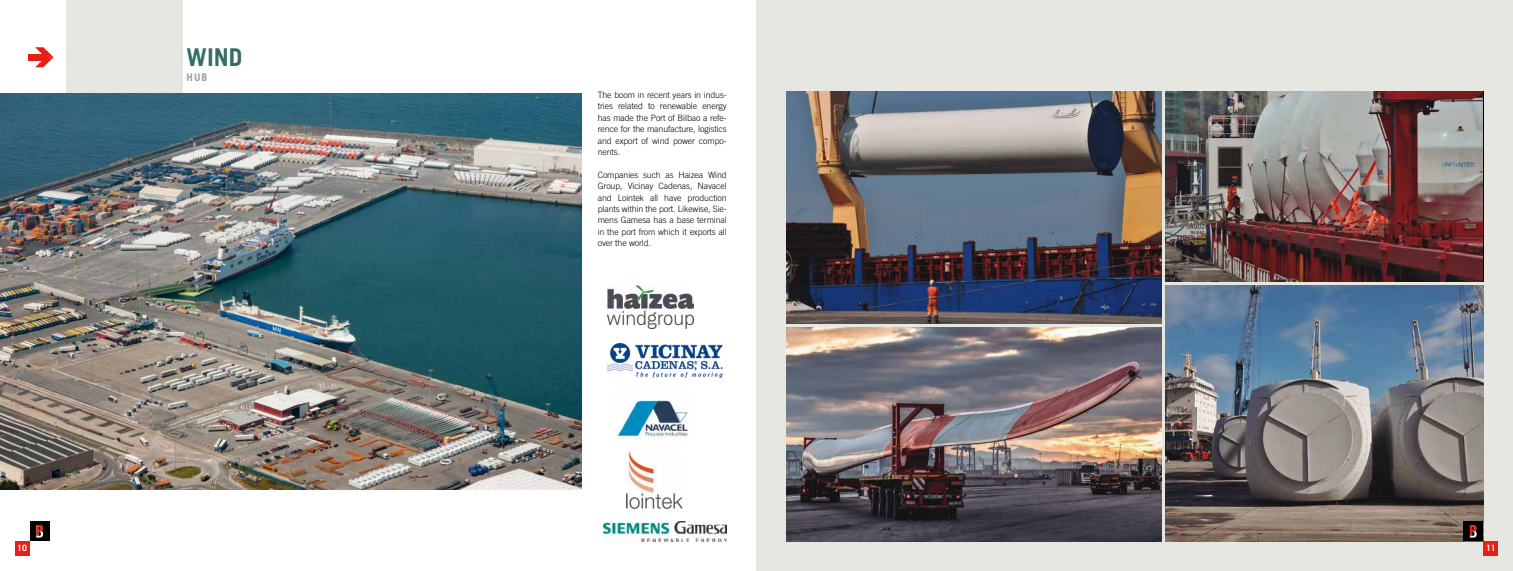
<style>
.page{position:relative;width:1513px;height:571px;background:#fff}
.page>*{position:absolute;margin:0;border:0;box-sizing:border-box;transform-origin:0 0}
.t1{font:700 24.5px "Trade Gothic";color:#336e64}
.t2{font:700 10.5px "Trade Gothic";color:#9c9e9f}
.t3{font:300 8.75px/11.4px "Trade Gothic";letter-spacing:-.01em;color:#000;text-align:justify}
.t4{font:700 8.75px "Trade Gothic";color:#fff}
</style>
<div class="page">
<div style="left:66px;top:0;width:116px;height:227px;background:#e7e7e1"></div>
<img style="left:0;top:93px;width:581px;height:396px">
<div style="left:756px;top:0;width:757px;height:570px;background:#e7e7e1"></div>
<img style="left:1165px;top:285px;width:318px;height:256px">
<div style="left:28px;top:54px;width:20px;height:6px;background:#e32119"></div>
<svg style="left:35px;top:47px;width:19px;height:20px"></svg>
<div style="left:1483px;top:541px;width:15px;height:15px;background:#e32119"></div>
<div style="left:1463px;top:521px;width:20px;height:20px;background:#000"></div>
<svg style="left:1470px;top:525px;width:7px;height:12px"></svg>
<img style="left:786px;top:91px;width:375px;height:232px">
<img style="left:786px;top:327px;width:375px;height:214px">
<div style="left:15px;top:541px;width:15px;height:15px;background:#e32119"></div>
<div style="left:30px;top:521px;width:20px;height:20px;background:#000"></div>
<svg style="left:36px;top:525px;width:7px;height:12px"></svg>
<img style="left:1165px;top:91px;width:318px;height:190px">
<img style="left:608px;top:285px;width:86px;height:43px">
<img style="left:603px;top:521px;width:123px;height:20px">
<img style="left:608px;top:343px;width:114px;height:35px">
<img style="left:612px;top:398px;width:76px;height:41px">
<img style="left:626px;top:451px;width:57px;height:57px">
<h1 class="t1" style="left:187px;top:42px;width:57px">WIND</h1>
<p class="t2" style="left:187px;top:71px;width:22px">HUB</p>
<p class="t3" style="left:598px;top:89px;width:130px">The boom in recent years in indus&shy;tries related to renewable energy has made the Port of Bilbao a refe&shy;rence for the manufacture, logistics and export of wind power compo&shy;nents.</p>
<p class="t3" style="left:598px;top:169px;width:131px">Companies such as Haizea Wind Group, Vicinay Cadenas, Navacel and Lointek all have production plants within the port. Likewise, Sie&shy;mens Gamesa has a base terminal in the port from which it exports all over the world.</p>
<p class="t4" style="left:17px;top:542px;width:11px">10</p>
<p class="t4" style="left:1486px;top:542px;width:11px">11</p>
</div>
